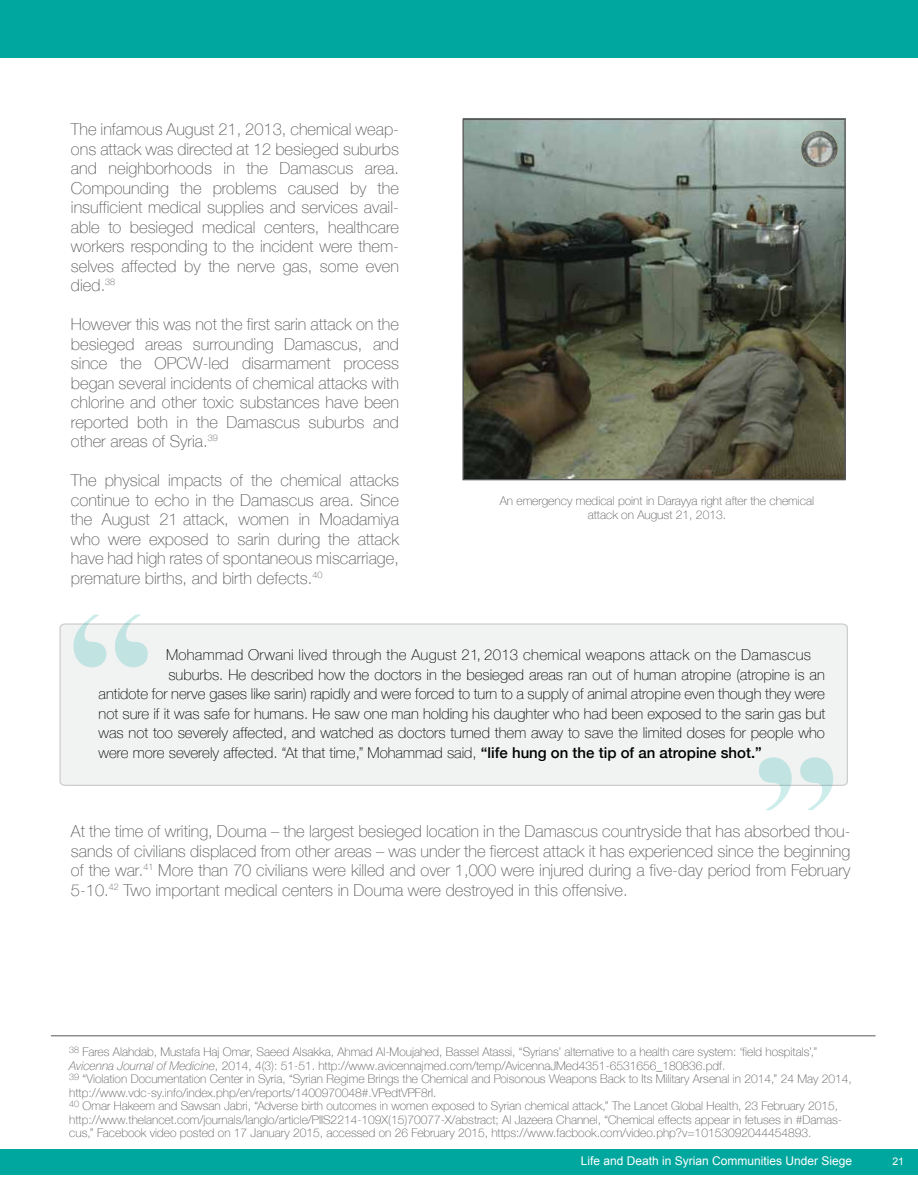
<style>
.page{position:relative;width:918px;height:1188px;background:#fff}
.page>*{position:absolute;margin:0;border:0;box-sizing:border-box;transform-origin:0 0}
.t1{font:100 16.5px/19.5px "Helvetica Neue";color:#58595b;text-align:justify}
.t2{font:100 15px "Helvetica Neue";color:#000}
.t3{font:100 15px "Helvetica Neue";letter-spacing:.02em;color:#000}
.t4{font:100 12px/13.5px "Helvetica Neue";color:#58595b;text-align:center}
.t5{font:12px "Arial";color:#fff}
.t6{font:10.5px "Arial";color:#fff}
.s1{font-weight:500}
.s2{font-style:italic}
</style>
<div class="page">
<div style="left:0;top:1149px;width:918px;height:26px;background:#00a79e"></div>
<div style="left:0;top:0;width:918px;height:57px;background:#00a79e"></div>
<div style="left:59px;top:623px;width:789px;height:163px;background:#f1f2f2"></div>
<img style="left:464px;top:118px;width:382px;height:360px">
<svg style="left:73px;top:614px;width:75px;height:53px"></svg>
<svg style="left:759px;top:757px;width:74px;height:53px"></svg>
<div style="left:462px;top:119px;width:384px;height:361px;border:1px solid #58595b"></div>
<img style="left:801px;top:131px;width:37px;height:36px;border-radius:18px">
<hr style="left:51px;top:1036px;width:825px;height:1px;background:#58595b">
<p class="t1" style="left:71px;top:119px;width:330px">The infamous August 21, 2013, chemical weap&shy;ons attack was directed at 12 besieged suburbs and neighborhoods in the Damascus area.<br>Compounding the problems caused by the insufficient medical supplies and services avail&shy;able to besieged medical centers, healthcare workers responding to the incident were them&shy;selves affected by the nerve gas, some even died.<sup>38</sup></p>
<p class="t1" style="left:71px;top:314px;width:330px">However this was not the first sarin attack on the besieged areas surrounding Damascus, and since the OPCW-led disarmament process began several incidents of chemical attacks with chlorine and other toxic substances have been reported both in the Damascus suburbs and other areas of Syria.<sup>39</sup></p>
<p class="t1" style="left:71px;top:470px;width:330px">The physical impacts of the chemical attacks continue to echo in the Damascus area. Since the August 21 attack, women in Moadamiya who were exposed to sarin during the attack have had high rates of spontaneous miscarriage, premature births, and birth defects.<sup>40</sup></p>
<p class="t4" style="left:500px;top:494px;width:316px">An emergency medical point in Darayya right after the chemical attack on August 21, 2013.</p>
<p class="t3" style="left:166px;top:643px;width:647px">Mohammad Orwani lived through the August 21, 2013 chemical weapons attack on the Damascus</p>
<p class="t2" style="left:168px;top:663px;width:658px">suburbs. He described how the doctors in the besieged areas ran out of human atropine (atropine is an</p>
<p class="t2" style="left:99px;top:682px;width:728px">antidote for nerve gases like sarin) rapidly and were forced to turn to a supply of animal atropine even though they were</p>
<p class="t2" style="left:99px;top:702px;width:728px">not sure if it was safe for humans. He saw one man holding his daughter who had been exposed to the sarin gas but</p>
<p class="t2" style="left:99px;top:721px;width:728px">was not too severely affected, and watched as doctors turned them away to save the limited doses for people who</p>
<p class="t2" style="left:99px;top:741px;width:665px">were more severely affected. “At that time,” Mohammad said, <span class="s1">“life hung on the tip of an atropine shot.”</span></p>
<p class="t1" style="left:71px;top:821px;width:781px">At the time of writing, Douma – the largest besieged location in the Damascus countryside that has absorbed thou&shy;sands of civilians displaced from other areas – was under the fiercest attack it has experienced since the beginning of the war.<sup>41</sup> More than 70 civilians were killed and over 1,000 were injured during a five-day period from February 5-10.<sup>42</sup> Two important medical centers in Douma were destroyed in this offensive.</p>
<p class="t4" style="left:69px;top:1045px;width:784px;text-align:left"><sup>38</sup> Fares Alahdab, Mustafa Haj Omar, Saeed Alsakka, Ahmad Al-Moujahed, Bassel Atassi, “Syrians’ alternative to a health care system: ‘field hospitals’,” <span class="s2">Avicenna Journal of Medicine</span>, 2014, 4(3): 51-51. http://www.avicennajmed.com/temp/AvicennaJMed4351-6531656_180836.pdf.<br><sup>39</sup> “Violation Documentation Center in Syria, “Syrian Regime Brings the Chemical and Poisonous Weapons Back to Its Military Arsenal in 2014,” 24 May 2014, http://www.vdc-sy.info/index.php/en/reports/1400970048#.VPedtVPF8rI.<br><sup>40</sup> Omar Hakeem and Sawsan Jabri, “Adverse birth outcomes in women exposed to Syrian chemical attack,” The Lancet Global Health, 23 February 2015, http://www.thelancet.com/journals/langlo/article/PIIS2214-109X(15)70077-X/abstract; Al Jazeera Channel, “Chemical effects appear in fetuses in #Damas&shy;cus,” Facebook video posted on 17 January 2015, accessed on 26 February 2015, https://www.facbook.com/video.php?v=10153092044454893.</p>
<p class="t5" style="left:581px;top:1153px;width:273px">Life and Death in Syrian Communities Under Siege</p>
<p class="t6" style="left:892px;top:1154px;width:13px">21</p>
</div>
